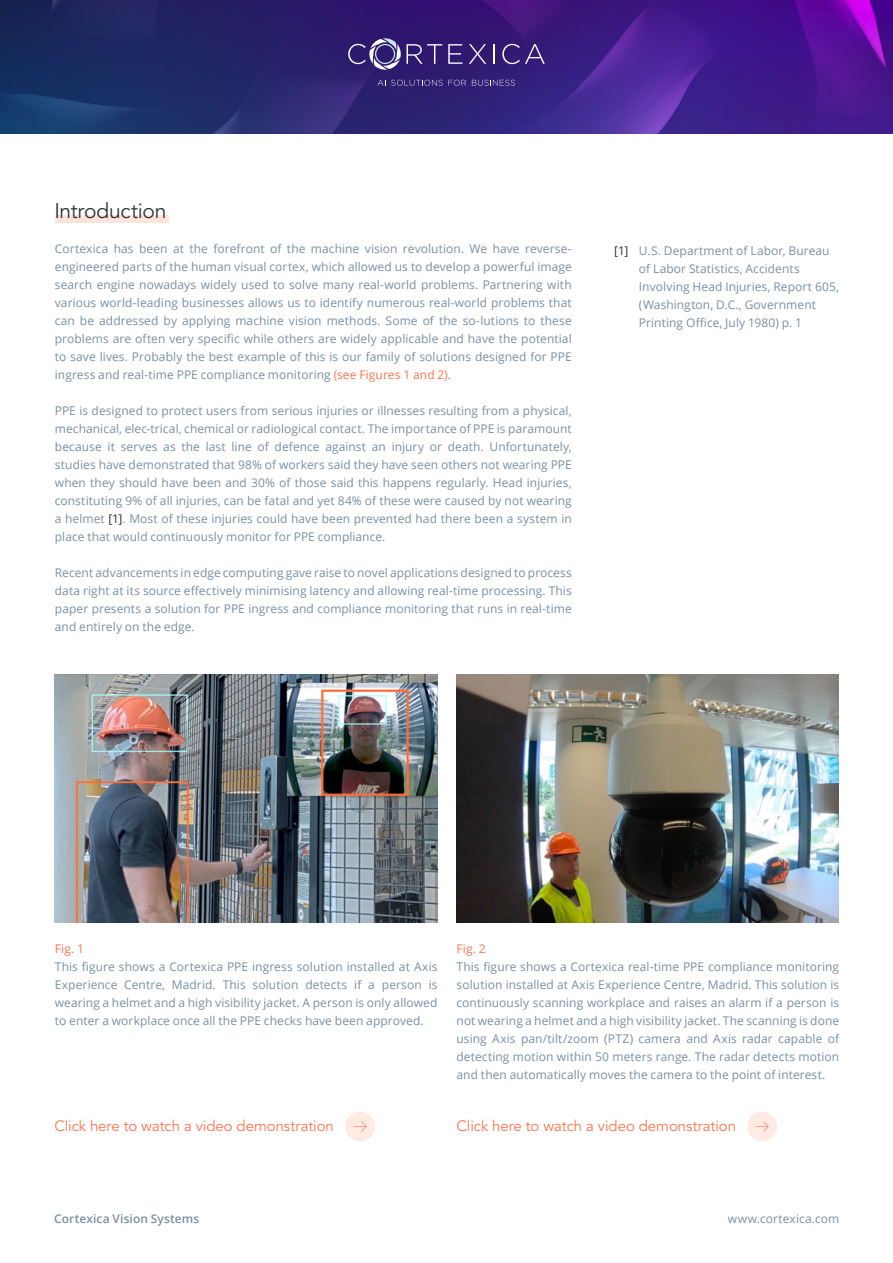
<style>
.page{position:relative;width:893px;height:1263px;background:#fff}
.page>*{position:absolute;margin:0;border:0;box-sizing:border-box;transform-origin:0 0}
.t1{font:21px "Avenir LT Std";letter-spacing:-.015em;color:#2d3236}
.t2{font:15px "Avenir LT Std";letter-spacing:-.005em;color:#ff744d}
.t3{font:12px/18px "Open Sans";letter-spacing:.005em;color:#7890a3;text-align:justify}
.t4{font:600 12px "Open Sans";letter-spacing:.01em;color:#7890a3}
.t5{font:12px "Open Sans";letter-spacing:.01em;color:#ff744d}
.s1{color:#ff744d}
.s2{color:#2d3236}
</style>
<div class="page">
<img style="left:0;top:0;width:893px;height:134px">
<svg style="left:407px;top:44px;width:35px;height:20px"></svg>
<svg style="left:448px;top:44px;width:14px;height:20px"></svg>
<svg style="left:469px;top:44px;width:17px;height:20px"></svg>
<svg style="left:494px;top:44px;width:1px;height:20px"></svg>
<svg style="left:502px;top:44px;width:43px;height:20px"></svg>
<svg style="left:348px;top:38px;width:53px;height:32px;background:#5d5190"></svg>
<svg style="left:378px;top:80px;width:88px;height:6px"></svg>
<svg style="left:472px;top:80px;width:43px;height:6px"></svg>
<div style="left:55px;top:215px;width:113px;height:7px;background:#ffe3db"></div>
<img style="left:55px;top:674px;width:382px;height:249px">
<img style="left:456px;top:674px;width:383px;height:249px">
<div style="left:345px;top:1111px;width:30px;height:30px;background:#ffeae4;border-radius:50%"></div>
<svg style="left:354px;top:1121px;width:13px;height:10px"></svg>
<div style="left:747px;top:1111px;width:30px;height:30px;background:#ffeae4;border-radius:50%"></div>
<svg style="left:756px;top:1121px;width:13px;height:10px"></svg>
<h1 class="t1" style="left:54px;top:198px;width:113px">Introduction</h1>
<p class="t3" style="left:55px;top:239px;width:518px">Cortexica has been at the forefront of the machine vision revolution. We have reverse&shy;engineered parts of the human visual cortex, which allowed us to develop a powerful image search engine nowadays widely used to solve many real-world problems. Partnering with various world-leading businesses allows us to identify numerous real-world problems that can be addressed by applying machine vision methods. Some of the so-lutions to these problems are often very specific while others are widely applicable and have the potential to save lives. Probably the best example of this is our family of solutions designed for PPE ingress and real-time PPE compliance monitoring <span class="s1">(see Figures 1 and 2)</span>.</p>
<p class="t3" style="left:55px;top:401px;width:518px">PPE is designed to protect users from serious injuries or illnesses resulting from a physical, mechanical, elec-trical, chemical or radiological contact. The importance of PPE is paramount because it serves as the last line of defence against an injury or death. Unfortunately, studies have demonstrated that 98% of workers said they have seen others not wearing PPE when they should have been and 30% of those said this happens regularly. Head injuries, constituting 9% of all injuries, can be fatal and yet 84% of these were caused by not wearing a helmet <span class="s2">[1]</span>. Most of these injuries could have been prevented had there been a system in place that would continuously monitor for PPE compliance.</p>
<p class="t3" style="left:55px;top:563px;width:518px">Recent advancements in edge computing gave raise to novel applications designed to process data right at its source effectively minimising latency and allowing real-time processing. This paper presents a solution for PPE ingress and compliance monitoring that runs in real-time and entirely on the edge.</p>
<p class="t3" style="left:639px;top:241px;width:202px;text-align:left;text-indent:-25px"><span class="s2">[1]</span> U.S. Department of Labor, Bureau of Labor Statistics, Accidents Involving Head Injuries, Report 605, (Washington, D.C., Government Printing Office, July 1980) p. 1</p>
<p class="t5" style="left:55px;top:941px;width:31px">Fig. 1</p>
<p class="t3" style="left:55px;top:957px;width:384px">This figure shows a Cortexica PPE ingress solution installed at Axis Experience Centre, Madrid. This solution detects if a person is wearing a helmet and a high visibility jacket. A person is only allowed to enter a workplace once all the PPE checks have been approved.</p>
<p class="t5" style="left:457px;top:941px;width:31px">Fig. 2</p>
<p class="t3" style="left:457px;top:957px;width:384px">This figure shows a Cortexica real-time PPE compliance monitoring solution installed at Axis Experience Centre, Madrid. This solution is continuously scanning workplace and raises an alarm if a person is not wearing a helmet and a high visibility jacket. The scanning is done using Axis pan/tilt/zoom (PTZ) camera and Axis radar capable of detecting motion within 50 meters range. The radar detects motion and then automatically moves the camera to the point of interest.</p>
<p class="t2" style="left:54px;top:1117px;width:281px">Click here to watch a video demonstration</p>
<p class="t2" style="left:457px;top:1117px;width:281px">Click here to watch a video demonstration</p>
<p class="t4" style="left:54px;top:1211px;width:147px">Cortexica Vision Systems</p>
<p class="t3" style="left:728px;top:1210px;width:113px">www.cortexica.com</p>
</div>
